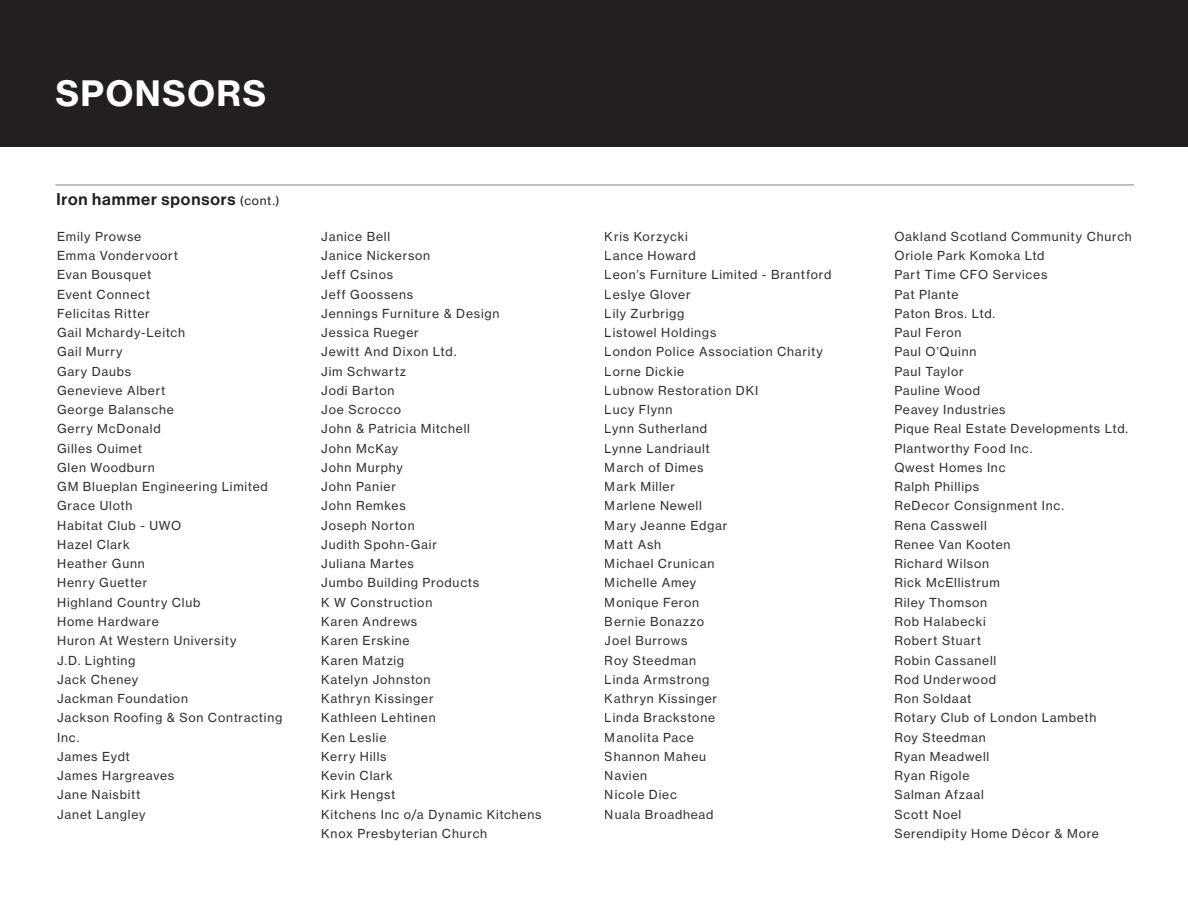
<style>
.page{position:relative;width:1188px;height:918px;background:#fff}
.page>*{position:absolute;margin:0;border:0;box-sizing:border-box;transform-origin:0 0}
.t1{font:34.5px "N Haas Grotesk TX Pro 75 Bd";letter-spacing:.04em;color:#fff}
.t2{font:16.65px "N Haas Grotesk DS Pro 65 Md";letter-spacing:.055em;color:#231f20}
.t3{font:12.3px/19.2px "N Haas Grotesk TX Pro 55 Rg";letter-spacing:.065em;color:#231f20}
.s1{font-family:"N Haas Grotesk TX Pro 55 Rg";font-size:12px}
</style>
<div class="page">
<div style="left:0;top:0;width:1188px;height:146px;background:#231f20"></div>
<hr style="left:55px;top:185px;width:1079px;height:1px;background:#231f20">
<p class="t1" style="left:55px;top:72px;width:212px">SPONSORS</p>
<p class="t2" style="left:56px;top:189px;width:225px">Iron hammer sponsors <span class="s1">(cont.)</span></p>
<p class="t3" style="left:57px;top:227px;width:227px">Emily Prowse<br>Emma Vondervoort<br>Evan Bousquet<br>Event Connect<br>Felicitas Ritter<br>Gail Mchardy-Leitch<br>Gail Murry<br>Gary Daubs<br>Genevieve Albert<br>George Balansche<br>Gerry McDonald<br>Gilles Ouimet<br>Glen Woodburn<br>GM Blueplan Engineering Limited<br>Grace Uloth<br>Habitat Club - UWO<br>Hazel Clark<br>Heather Gunn<br>Henry Guetter<br>Highland Country Club<br>Home Hardware<br>Huron At Western University<br>J.D. Lighting<br>Jack Cheney<br>Jackman Foundation<br>Jackson Roofing &amp; Son Contracting<br>Inc.<br>James Eydt<br>James Hargreaves<br>Jane Naisbitt<br>Janet Langley</p>
<p class="t3" style="left:321px;top:227px;width:222px">Janice Bell<br>Janice Nickerson<br>Jeff Csinos<br>Jeff Goossens<br>Jennings Furniture &amp; Design<br>Jessica Rueger<br>Jewitt And Dixon Ltd.<br>Jim Schwartz<br>Jodi Barton<br>Joe Scrocco<br>John &amp; Patricia Mitchell<br>John McKay<br>John Murphy<br>John Panier<br>John Remkes<br>Joseph Norton<br>Judith Spohn-Gair<br>Juliana Martes<br>Jumbo Building Products<br>K W Construction<br>Karen Andrews<br>Karen Erskine<br>Karen Matzig<br>Katelyn Johnston<br>Kathryn Kissinger<br>Kathleen Lehtinen<br>Ken Leslie<br>Kerry Hills<br>Kevin Clark<br>Kirk Hengst<br>Kitchens Inc o/a Dynamic Kitchens<br>Knox Presbyterian Church</p>
<p class="t3" style="left:605px;top:227px;width:228px">Kris Korzycki<br>Lance Howard<br>Leon’s Furniture Limited - Brantford<br>Leslye Glover<br>Lily Zurbrigg<br>Listowel Holdings<br>London Police Association Charity<br>Lorne Dickie<br>Lubnow Restoration DKI<br>Lucy Flynn<br>Lynn Sutherland<br>Lynne Landriault<br>March of Dimes<br>Mark Miller<br>Marlene Newell<br>Mary Jeanne Edgar<br>Matt Ash<br>Michael Crunican<br>Michelle Amey<br>Monique Feron<br>Bernie Bonazzo<br>Joel Burrows<br>Roy Steedman<br>Linda Armstrong<br>Kathryn Kissinger<br>Linda Brackstone<br>Manolita Pace<br>Shannon Maheu<br>Navien<br>Nicole Diec<br>Nuala Broadhead</p>
<p class="t3" style="left:894px;top:227px;width:239px">Oakland Scotland Community Church<br>Oriole Park Komoka Ltd<br>Part Time CFO Services<br>Pat Plante<br>Paton Bros. Ltd.<br>Paul Feron<br>Paul O’Quinn<br>Paul Taylor<br>Pauline Wood<br>Peavey Industries<br>Pique Real Estate Developments Ltd.<br>Plantworthy Food Inc.<br>Qwest Homes Inc<br>Ralph Phillips<br>ReDecor Consignment Inc.<br>Rena Casswell<br>Renee Van Kooten<br>Richard Wilson<br>Rick McEllistrum<br>Riley Thomson<br>Rob Halabecki<br>Robert Stuart<br>Robin Cassanell<br>Rod Underwood<br>Ron Soldaat<br>Rotary Club of London Lambeth<br>Roy Steedman<br>Ryan Meadwell<br>Ryan Rigole<br>Salman Afzaal<br>Scott Noel<br>Serendipity Home Décor &amp; More</p>
</div>
